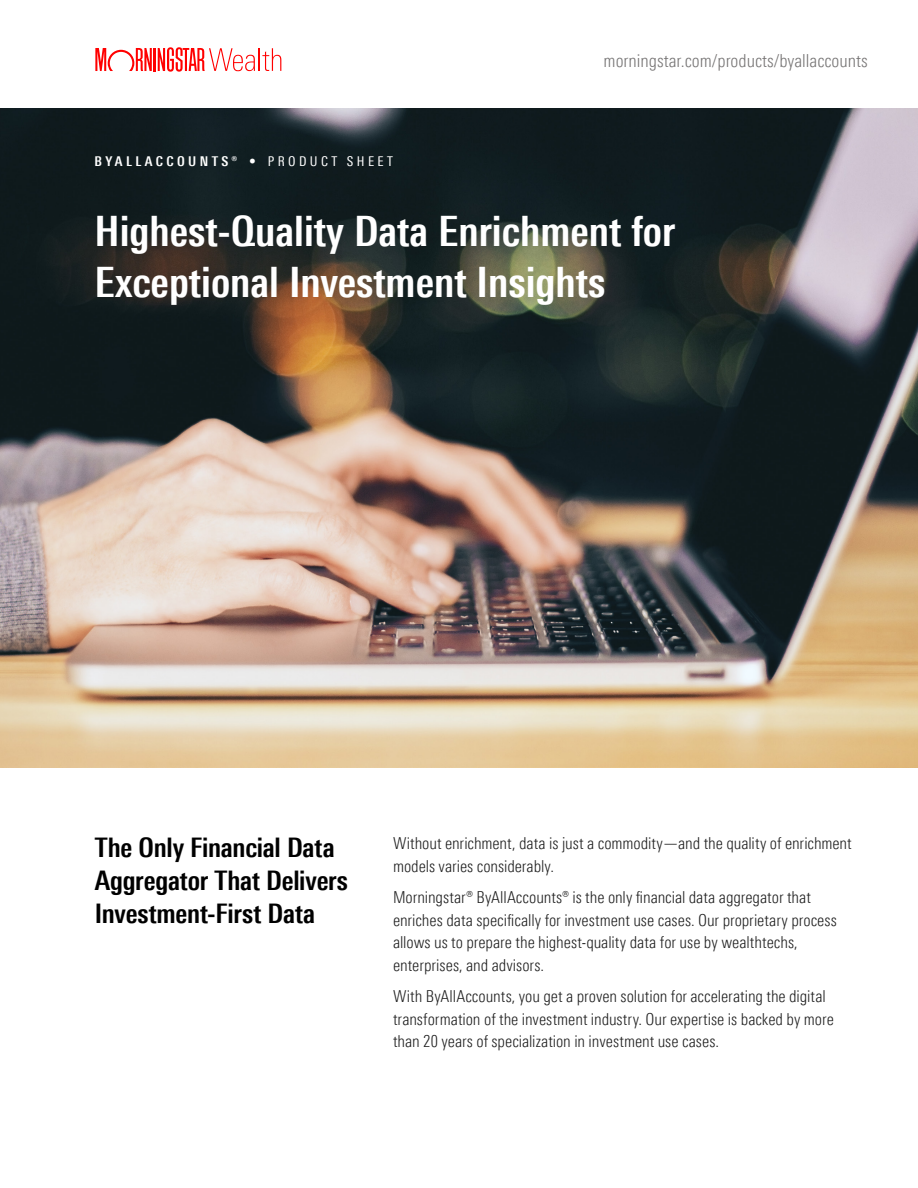
<style>
.page{position:relative;width:918px;height:1188px;background:#fff}
.page>*{position:absolute;margin:0;border:0;box-sizing:border-box;transform-origin:0 0}
.t1{font:700 condensed 42px/51px "Univers Nextfor MORN";color:#fff}
.t2{font:700 condensed 27px/33px "Univers Nextfor MORN";letter-spacing:-.005em;color:#000}
.t3{font:300 condensed 18px "Univers Nextfor MORN";color:#767474}
.t4{font:300 condensed 16.5px/22.5px "Univers Nextfor MORN";letter-spacing:-.005em;color:#1e1e1e}
.t5{font:700 condensed 13.5px "Univers Nextfor MORN";letter-spacing:.25em;color:#fff}
.s1{font-weight:400}
</style>
<div class="page">
<img style="left:0;top:108px;width:918px;height:660px">
<hr style="left:154px;top:48px;width:2px;height:23px;background:#f00">
<svg style="left:95px;top:48px;width:57px;height:23px"></svg>
<svg style="left:158px;top:47px;width:123px;height:25px"></svg>
<p class="t5" style="left:94px;top:153px;width:300px">BYALLACCOUNTS® • <span class="s1">PRODUCT SHEET</span></p>
<p class="t3" style="left:604px;top:50px;width:266px">morningstar.com/products/byallaccounts</p>
<h1 class="t1" style="left:94px;top:205px;width:582px">Highest-Quality Data Enrichment for<br>Exceptional Investment Insights</h1>
<h2 class="t2" style="left:95px;top:831px;width:255px">The Only Financial Data<br>Aggregator That Delivers<br>Investment-First Data</h2>
<p class="t4" style="left:393px;top:832px;width:460px">Without enrichment, data is just a commodity—and the quality of enrichment models varies considerably.</p>
<p class="t4" style="left:393px;top:886px;width:445px">Morningstar® ByAllAccounts® is the only financial data aggregator that enriches data specifically for investment use cases. Our proprietary process allows us to prepare the highest-quality data for use by wealthtechs, enterprises, and advisors.</p>
<p class="t4" style="left:393px;top:985px;width:442px">With ByAllAccounts, you get a proven solution for accelerating the digital transformation of the investment industry. Our expertise is backed by more than 20 years of specialization in investment use cases.</p>
</div>
